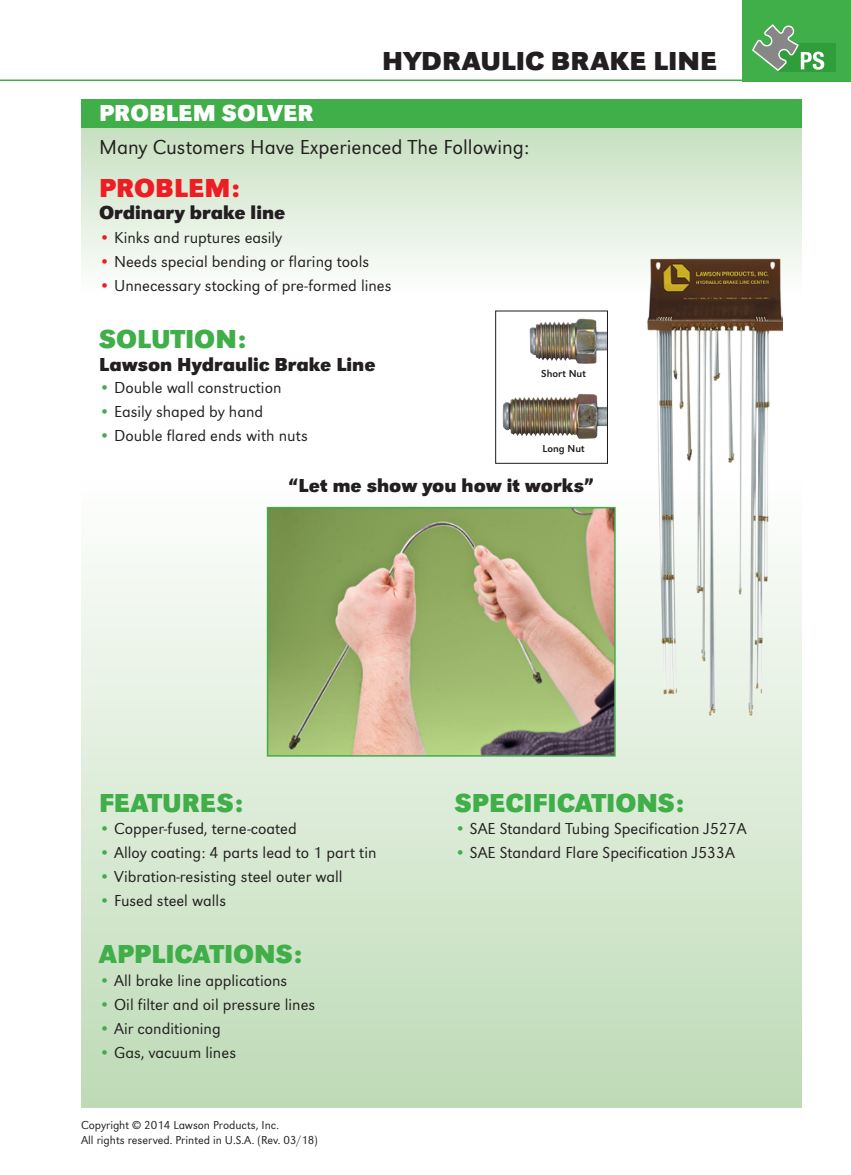
<style>
.page{position:relative;width:851px;height:1175px;background:#fff}
.page>*{position:absolute;margin:0;border:0;box-sizing:border-box;transform-origin:0 0}
.Solution{font:700 27px "URW Grotesk";color:#40ae49}
.Page_Head_FR{font:700 27px "URW Grotesk Wid";color:#231f20}
.Problem{font:700 27px "URW Grotesk";color:#ee1d23}
.t1{font:700 24px "URW Grotesk";color:#fff}
.Many_Customers{font:300 21px "URW Grotesk";color:#231f20}
.Subhead{font:700 19.5px "URW Grotesk";color:#231f20}
.Bullet_Copy_-_Green{font:300 16.5px "URW Grotesk";color:#231f20}
.Bullet_Copy_-_Red{font:300 16.5px "URW Grotesk";color:#231f20}
.t2{font:300 12px/15px "URW Grotesk";color:#231f20}
.t3{font:10.5px "URW Grotesk";color:#1c1c1a}
.s1{color:#ee1d23}
.s2{color:#40ae49}
</style>
<div class="page">
<div style="left:742px;top:0;width:108px;height:81px;background:#40ae49"></div>
<hr style="left:0;top:80px;width:850px;height:1px;background:#40ae49">
<div style="left:778px;top:43px;width:57px;height:29px;background:#2f9e3a"></div>
<svg style="left:752px;top:24px;width:72px;height:47px"></svg>
<div style="left:81px;top:478px;width:720px;height:629px;background:linear-gradient(to bottom,#fdfefd,#bedbb6)"></div>
<svg style="left:81px;top:128px;width:720px;height:141px;background:#ddecd9"></svg>
<div style="left:81px;top:99px;width:720px;height:29px;background:#40ae49"></div>
<img style="left:270px;top:510px;width:342px;height:243px">
<div style="left:267px;top:507px;width:348px;height:249px;border:2px solid #40ae49"></div>
<img style="left:529px;top:318px;width:77px;height:46px">
<img style="left:502px;top:393px;width:104px;height:46px">
<div style="left:495px;top:310px;width:113px;height:154px;border:1px solid #1c1c1a"></div>
<img style="left:647px;top:258px;width:135px;height:457px">
<p class="t1" style="left:99px;top:99px;width:216px">PROBLEM SOLVER</p>
<p class="Page_Head_FR" style="left:382px;top:45px;width:337px">HYDRAULIC BRAKE LINE</p>
<p class="Many_Customers" style="left:99px;top:135px;width:432px">Many Customers Have Experienced The Following:</p>
<p class="Problem" style="left:99px;top:171px;width:142px">PROBLEM:</p>
<p class="Subhead" style="left:99px;top:201px;width:188px">Ordinary brake line</p>
<p class="Bullet_Copy_-_Red" style="left:99px;top:228px;width:185px"><span class="s1">•</span> Kinks and ruptures easily</p>
<p class="Bullet_Copy_-_Red" style="left:99px;top:252px;width:271px"><span class="s1">•</span> Needs special bending or flaring tools</p>
<p class="Bullet_Copy_-_Red" style="left:99px;top:276px;width:294px"><span class="s1">•</span> Unnecessary stocking of pre-formed lines</p>
<p class="Solution" style="left:99px;top:323px;width:149px">SOLUTION:</p>
<p class="Subhead" style="left:99px;top:352px;width:278px">Lawson Hydraulic Brake Line</p>
<p class="Bullet_Copy_-_Green" style="left:99px;top:378px;width:184px"><span class="s2">•</span> Double wall construction</p>
<p class="Bullet_Copy_-_Green" style="left:99px;top:402px;width:166px"><span class="s2">•</span> Easily shaped by hand</p>
<p class="Bullet_Copy_-_Green" style="left:99px;top:426px;width:210px"><span class="s2">•</span> Double flared ends with nuts</p>
<p class="Subhead" style="left:288px;top:473px;width:307px">“Let me show you how it works”</p>
<p class="t3" style="left:541px;top:367px;width:46px">Short Nut</p>
<p class="t3" style="left:542px;top:442px;width:44px">Long Nut</p>
<p class="Solution" style="left:99px;top:786px;width:145px">FEATURES:</p>
<p class="Bullet_Copy_-_Green" style="left:99px;top:819px;width:199px"><span class="s2">•</span> Copper-fused, terne-coated</p>
<p class="Bullet_Copy_-_Green" style="left:99px;top:843px;width:279px"><span class="s2">•</span> Alloy coating: 4 parts lead to 1 part tin</p>
<p class="Bullet_Copy_-_Green" style="left:99px;top:867px;width:245px"><span class="s2">•</span> Vibration-resisting steel outer wall</p>
<p class="Bullet_Copy_-_Green" style="left:99px;top:891px;width:128px"><span class="s2">•</span> Fused steel walls</p>
<p class="Solution" style="left:99px;top:938px;width:204px">APPLICATIONS:</p>
<p class="Bullet_Copy_-_Green" style="left:99px;top:971px;width:190px"><span class="s2">•</span> All brake line applications</p>
<p class="Bullet_Copy_-_Green" style="left:99px;top:995px;width:218px"><span class="s2">•</span> Oil filter and oil pressure lines</p>
<p class="Bullet_Copy_-_Green" style="left:99px;top:1019px;width:123px"><span class="s2">•</span> Air conditioning</p>
<p class="Bullet_Copy_-_Green" style="left:99px;top:1043px;width:138px"><span class="s2">•</span> Gas, vacuum lines</p>
<p class="t2" style="left:81px;top:1118px;width:238px">Copyright © 2014 Lawson Products, Inc.<br>All rights reserved. Printed in U.S.A. (Rev. 03/18)</p>
<p class="Solution" style="left:454px;top:786px;width:231px">SPECIFICATIONS:</p>
<p class="Bullet_Copy_-_Green" style="left:454px;top:819px;width:293px"><span class="s2">•</span> SAE Standard Tubing Specification J527A</p>
<p class="Bullet_Copy_-_Green" style="left:454px;top:843px;width:282px"><span class="s2">•</span> SAE Standard Flare Specification J533A</p>
</div>
